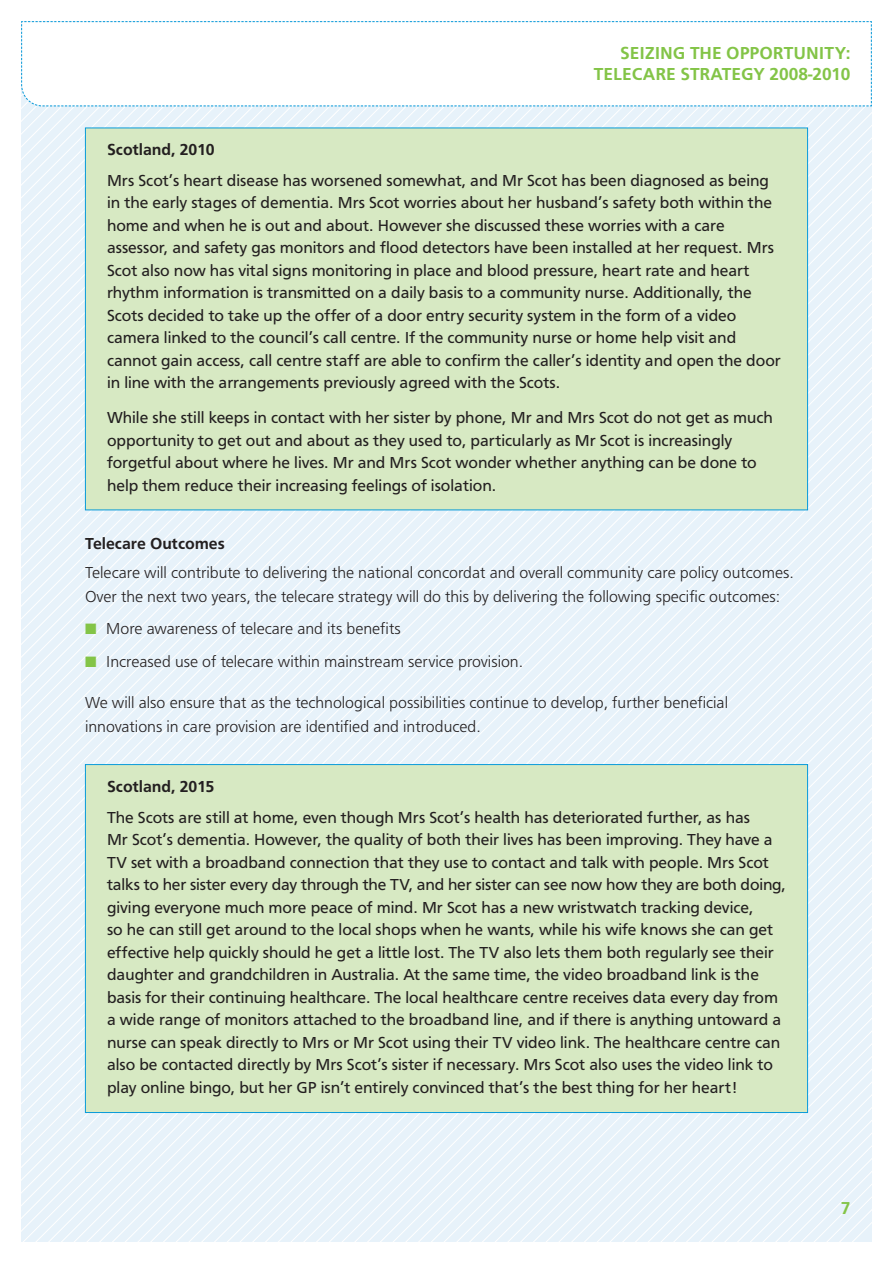
<style>
.page{position:relative;width:893px;height:1263px;background:#fff}
.page>*{position:absolute;margin:0;border:0;box-sizing:border-box;transform-origin:0 0}
.t1{font:500 18px/21.6px "Frutus T";color:#83c447;text-align:right}
.t2{font:16.5px/22.5px "Frutus T";color:#231f20}
.t3{font:300 16.5px/24px "Frutus T";color:#231f20}
.t4{font:500 16.5px "Frutus T";color:#231f20}
.s1{color:#83c447}
</style>
<div class="page">
<svg style="left:669px;top:107px;width:13px;height:1135px;background:#e7f2fa"></svg>
<svg style="left:682px;top:107px;width:12px;height:1135px;background:#e7f2fa"></svg>
<svg style="left:694px;top:107px;width:13px;height:1135px;background:#e7f2fa"></svg>
<svg style="left:707px;top:107px;width:13px;height:1135px;background:#e7f2fa"></svg>
<svg style="left:720px;top:107px;width:13px;height:1135px;background:#e7f2fa"></svg>
<svg style="left:733px;top:107px;width:139px;height:1135px;background:#e8f2fa"></svg>
<svg style="left:21px;top:21px;width:851px;height:86px"></svg>
<div style="left:86px;top:128px;width:721px;height:381px;background:#d7e9c3"></div>
<div style="left:86px;top:765px;width:721px;height:347px;background:#d7e9c3"></div>
<p class="t1" style="left:594px;top:42px;width:258px">SEIZING THE OPPORTUNITY:<br>TELECARE STRATEGY 2008-2010</p>
<p class="t4" style="left:107px;top:139px;width:109px">Scotland, 2010</p>
<p class="t2" style="left:107px;top:169px;width:675px">Mrs Scot’s heart disease has worsened somewhat, and Mr Scot has been diagnosed as being in the early stages of dementia. Mrs Scot worries about her husband’s safety both within the home and when he is out and about. However she discussed these worries with a care assessor, and safety gas monitors and flood detectors have been installed at her request. Mrs Scot also now has vital signs monitoring in place and blood pressure, heart rate and heart rhythm information is transmitted on a daily basis to a community nurse. Additionally, the Scots decided to take up the offer of a door entry security system in the form of a video camera linked to the council’s call centre. If the community nurse or home help visit and cannot gain access, call centre staff are able to confirm the caller’s identity and open the door in line with the arrangements previously agreed with the Scots.</p>
<p class="t2" style="left:107px;top:406px;width:667px">While she still keeps in contact with her sister by phone, Mr and Mrs Scot do not get as much opportunity to get out and about as they used to, particularly as Mr Scot is increasingly forgetful about where he lives. Mr and Mrs Scot wonder whether anything can be done to help them reduce their increasing feelings of isolation.</p>
<p class="t4" style="left:85px;top:534px;width:141px">Telecare Outcomes</p>
<p class="t3" style="left:85px;top:560px;width:710px">Telecare will contribute to delivering the national concordat and overall community care policy outcomes.<br>Over the next two years, the telecare strategy will do this by delivering the following specific outcomes:</p>
<p class="t3" style="left:85px;top:616px;width:317px"><span class="s1">■</span> More awareness of telecare and its benefits</p>
<p class="t3" style="left:85px;top:649px;width:440px"><span class="s1">■</span> Increased use of telecare within mainstream service provision.</p>
<p class="t3" style="left:85px;top:690px;width:644px">We will also ensure that as the technological possibilities continue to develop, further beneficial innovations in care provision are identified and introduced.</p>
<p class="t4" style="left:107px;top:776px;width:109px">Scotland, 2015</p>
<p class="t2" style="left:107px;top:806px;width:680px">The Scots are still at home, even though Mrs Scot’s health has deteriorated further, as has<br>Mr Scot’s dementia. However, the quality of both their lives has been improving. They have a TV set with a broadband connection that they use to contact and talk with people. Mrs Scot talks to her sister every day through the TV, and her sister can see now how they are both doing, giving everyone much more peace of mind. Mr Scot has a new wristwatch tracking device,<br>so he can still get around to the local shops when he wants, while his wife knows she can get effective help quickly should he get a little lost. The TV also lets them both regularly see their daughter and grandchildren in Australia. At the same time, the video broadband link is the basis for their continuing healthcare. The local healthcare centre receives data every day from a wide range of monitors attached to the broadband line, and if there is anything untoward a nurse can speak directly to Mrs or Mr Scot using their TV video link. The healthcare centre can also be contacted directly by Mrs Scot’s sister if necessary. Mrs Scot also uses the video link to play online bingo, but her GP isn’t entirely convinced that’s the best thing for her heart!</p>
<p class="t1" style="left:841px;top:1197px;width:11px">7</p>
</div>
